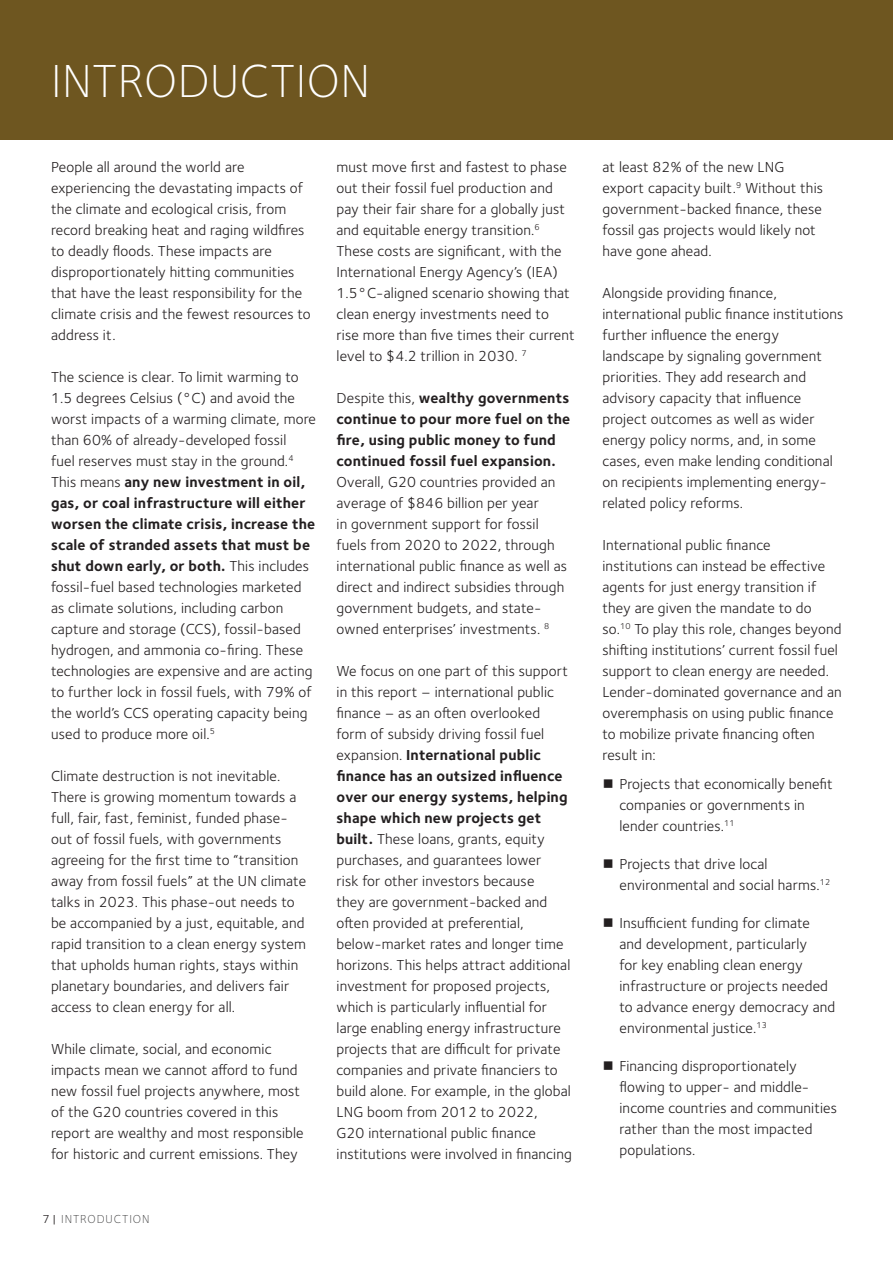
<style>
.page{position:relative;width:893px;height:1263px;background:#fff}
.page>*{position:absolute;margin:0;border:0;box-sizing:border-box;transform-origin:0 0}
.intro_method{font:300 48px "Foundry Sterling";letter-spacing:.01em;color:#fff}
.t1{font:15px/21px "Foundry Sterling";letter-spacing:.01em;color:#231f20}
.footer_text{font:300 12px "Foundry Sterling";letter-spacing:.075em;color:#3e3e3f}
.s1{font-weight:700}
.s2{font-weight:400;color:#231f20}
</style>
<div class="page">
<div style="left:0;top:0;width:893px;height:140px;background:#6e5620"></div>
<p class="intro_method" style="left:51px;top:53px;width:321px">INTRODUCTION</p>
<p class="t1" style="left:51px;top:156px;width:261px">People all around the world are experiencing the devastating impacts of the climate and ecological crisis, from record breaking heat and raging wildfires to deadly floods. These impacts are disproportionately hitting communities that have the least responsibility for the climate crisis and the fewest resources to address it.</p>
<p class="t1" style="left:51px;top:366px;width:266px">The science is clear. To limit warming to 1.5 degrees Celsius (°C) and avoid the worst impacts of a warming climate, more than 60% of already-developed fossil<br>fuel reserves must stay in the ground.<sup>4<br></sup>This means <span class="s1">any new investment in oil, gas, or coal infrastructure will either worsen the climate crisis, increase the scale of stranded assets that must be shut down early, or both.</span> This includes fossil-fuel based technologies marketed as climate solutions, including carbon capture and storage (CCS), fossil-based hydrogen, and ammonia co-firing. These technologies are expensive and are acting to further lock in fossil fuels, with 79% of the world’s CCS operating capacity being used to produce more oil.<sup>5</sup></p>
<p class="t1" style="left:51px;top:765px;width:257px">Climate destruction is not inevitable.<br>There is growing momentum towards a full, fair, fast, feminist, funded phase&shy;out of fossil fuels, with governments agreeing for the first time to “transition away from fossil fuels” at the UN climate talks in 2023. This phase-out needs to be accompanied by a just, equitable, and rapid transition to a clean energy system that upholds human rights, stays within planetary boundaries, and delivers fair access to clean energy for all.</p>
<p class="t1" style="left:51px;top:1038px;width:254px">While climate, social, and economic impacts mean we cannot afford to fund new fossil fuel projects anywhere, most of the G20 countries covered in this report are wealthy and most responsible for historic and current emissions. They</p>
<p class="footer_text" style="left:43px;top:1212px;width:109px"><span class="s2">7 |</span> INTRODUCTION</p>
<p class="t1" style="left:336px;top:156px;width:240px">must move first and fastest to phase out their fossil fuel production and pay their fair share for a globally just and equitable energy transition.<sup>6<br></sup>These costs are significant, with the International Energy Agency’s (IEA)<br>1.5°C-aligned scenario showing that clean energy investments need to rise more than five times their current level to $4.2 trillion in 2030. <sup>7</sup></p>
<p class="t1" style="left:336px;top:387px;width:235px">Despite this, <span class="s1">wealthy governments continue to pour more fuel on the fire, using public money to fund continued fossil fuel expansion.<br></span>Overall, G20 countries provided an average of $846 billion per year<br>in government support for fossil fuels from 2020 to 2022, through international public finance as well as direct and indirect subsidies through government budgets, and state&shy;owned enterprises’ investments. <sup>8</sup></p>
<p class="t1" style="left:336px;top:660px;width:237px">We focus on one part of this support in this report – international public finance – as an often overlooked form of subsidy driving fossil fuel expansion. <span class="s1">International public finance has an outsized influence over our energy systems, helping shape which new projects get built.</span> These loans, grants, equity purchases, and guarantees lower<br>risk for other investors because<br>they are government-backed and often provided at preferential, below-market rates and longer time horizons. This helps attract additional investment for proposed projects, which is particularly influential for large enabling energy infrastructure projects that are difficult for private companies and private financiers to build alone. For example, in the global LNG boom from 2012 to 2022,<br>G20 international public finance institutions were involved in financing</p>
<p class="t1" style="left:602px;top:156px;width:222px">at least 82% of the new LNG export capacity built.<sup>9</sup> Without this government-backed finance, these fossil gas projects would likely not have gone ahead.</p>
<p class="t1" style="left:602px;top:282px;width:242px">Alongside providing finance, international public finance institutions further influence the energy landscape by signaling government priorities. They add research and advisory capacity that influence project outcomes as well as wider energy policy norms, and, in some cases, even make lending conditional on recipients implementing energy&shy;related policy reforms.</p>
<p class="t1" style="left:602px;top:534px;width:241px">International public finance institutions can instead be effective agents for just energy transition if they are given the mandate to do so.<sup>10</sup> To play this role, changes beyond shifting institutions’ current fossil fuel support to clean energy are needed.<br>Lender-dominated governance and an overemphasis on using public finance to mobilize private financing often result in:</p>
<p class="t1" style="left:619px;top:774px;width:215px">Projects that economically benefit companies or governments in lender countries.<sup>11</sup></p>
<p class="t1" style="left:619px;top:854px;width:212px">Projects that drive local environmental and social harms.<sup>12</sup></p>
<p class="t1" style="left:619px;top:913px;width:217px">Insufficient funding for climate and development, particularly<br>for key enabling clean energy infrastructure or projects needed to advance energy democracy and environmental justice.<sup>13</sup></p>
<p class="t1" style="left:619px;top:1056px;width:219px">Financing disproportionately flowing to upper- and middle&shy;income countries and communities rather than the most impacted populations.</p>
</div>
